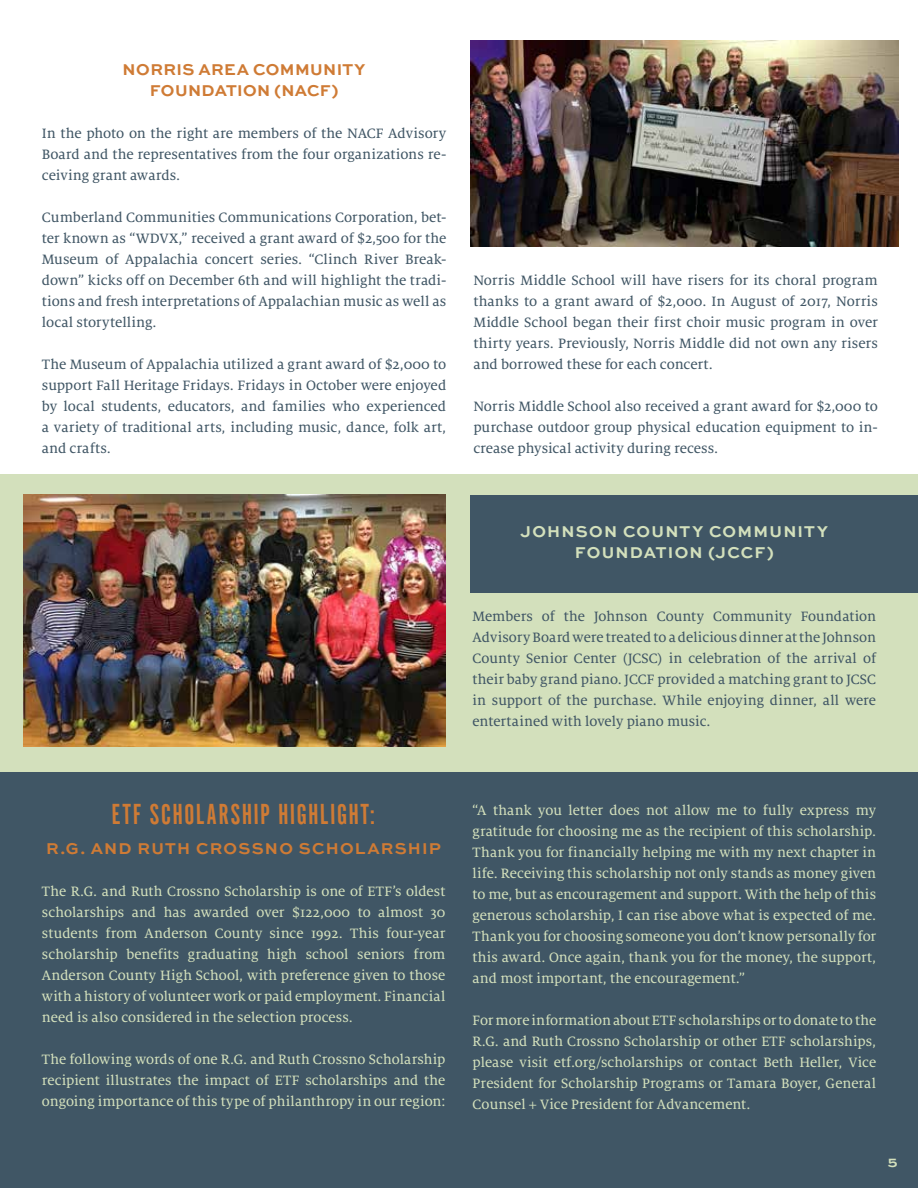
<style>
.page{position:relative;width:918px;height:1188px;background:#fff}
.page>*{position:absolute;margin:0;border:0;box-sizing:border-box;transform-origin:0 0}
.t1{font:30px "Alternate Gothic LT No 1";color:#cf7b35}
.t2{font:700 16.5px/21px "Sweet Sans";color:#cf7b35;text-align:center}
.t3{font:700 16.5px/21px "Sweet Sans";color:#d3e0bc;text-align:center}
.t4{font:15px/21px "Milo Serif OT Text";color:#405665;text-align:justify}
.t5{font:15px/21px "Milo Serif OT Text";color:#d3e0bc;text-align:justify}
.t6{font:700 13.5px "Sweet Sans";color:#d3e0bc}
</style>
<div class="page">
<div style="left:0;top:772px;width:918px;height:416px;background:#405665"></div>
<div style="left:0;top:474px;width:918px;height:298px;background:#d3e0bc"></div>
<div style="left:470px;top:495px;width:448px;height:97px;background:#405665"></div>
<img style="left:470px;top:40px;width:428px;height:206px">
<img style="left:24px;top:494px;width:422px;height:253px">
<p class="t2" style="left:123px;top:60px;width:244px">NORRIS AREA COMMUNITY<br>FOUNDATION (NACF)</p>
<p class="t4" style="left:42px;top:123px;width:406px">In the photo on the right are members of the NACF Advisory Board and the representatives from the four organizations re&shy;ceiving grant awards.</p>
<p class="t4" style="left:42px;top:207px;width:406px">Cumberland Communities Communications Corporation, bet&shy;ter known as “WDVX,” received a grant award of $2,500 for the Museum of Appalachia concert series. “Clinch River Break&shy;down” kicks off on December 6th and will highlight the tradi&shy;tions and fresh interpretations of Appalachian music as well as local storytelling.</p>
<p class="t4" style="left:42px;top:354px;width:406px">The Museum of Appalachia utilized a grant award of $2,000 to support Fall Heritage Fridays. Fridays in October were enjoyed by local students, educators, and families who experienced a variety of traditional arts, including music, dance, folk art, and crafts.</p>
<p class="t4" style="left:473px;top:270px;width:406px">Norris Middle School will have risers for its choral program thanks to a grant award of $2,000. In August of 2017, Norris Middle School began their first choir music program in over thirty years. Previously, Norris Middle did not own any risers and borrowed these for each concert.</p>
<p class="t4" style="left:473px;top:396px;width:406px">Norris Middle School also received a grant award for $2,000 to purchase outdoor group physical education equipment to in&shy;crease physical activity during recess.</p>
<p class="t3" style="left:521px;top:522px;width:309px">JOHNSON COUNTY COMMUNITY<br>FOUNDATION (JCCF)</p>
<p class="t4" style="left:472px;top:606px;width:405px">Members of the Johnson County Community Foundation Advisory Board were treated to a delicious dinner at the Johnson County Senior Center (JCSC) in celebration of the arrival of their baby grand piano. JCCF provided a matching grant to JCSC in support of the purchase. While enjoying dinner, all were entertained with lovely piano music.</p>
<h1 class="t1" style="left:112px;top:799px;width:266px">ETF SCHOLARSHIP HIGHLIGHT:</h1>
<p class="t2" style="left:46px;top:838px;width:397px">R.G. AND RUTH CROSSNO SCHOLARSHIP</p>
<p class="t5" style="left:42px;top:881px;width:405px">The R.G. and Ruth Crossno Scholarship is one of ETF’s oldest scholarships and has awarded over $122,000 to almost 30 students from Anderson County since 1992. This four-year scholarship benefits graduating high school seniors from Anderson County High School, with preference given to those with a history of volunteer work or paid employment. Financial need is also considered in the selection process.</p>
<p class="t5" style="left:42px;top:1049px;width:405px">The following words of one R.G. and Ruth Crossno Scholarship recipient illustrates the impact of ETF scholarships and the ongoing importance of this type of philanthropy in our region:</p>
<p class="t5" style="left:473px;top:801px;width:406px">“A thank you letter does not allow me to fully express my gratitude for choosing me as the recipient of this scholarship.<br>Thank you for financially helping me with my next chapter in life. Receiving this scholarship not only stands as money given to me, but as encouragement and support. With the help of this generous scholarship, I can rise above what is expected of me.<br>Thank you for choosing someone you don’t know personally for this award. Once again, thank you for the money, the support, and most important, the encouragement.”</p>
<p class="t5" style="left:473px;top:1011px;width:405px">For more information about ETF scholarships or to donate to the R.G. and Ruth Crossno Scholarship or other ETF scholarships, please visit etf.org/scholarships or contact Beth Heller, Vice President for Scholarship Programs or Tamara Boyer, General Counsel + Vice President for Advancement.</p>
<p class="t6" style="left:888px;top:1155px;width:12px">5</p>
</div>
